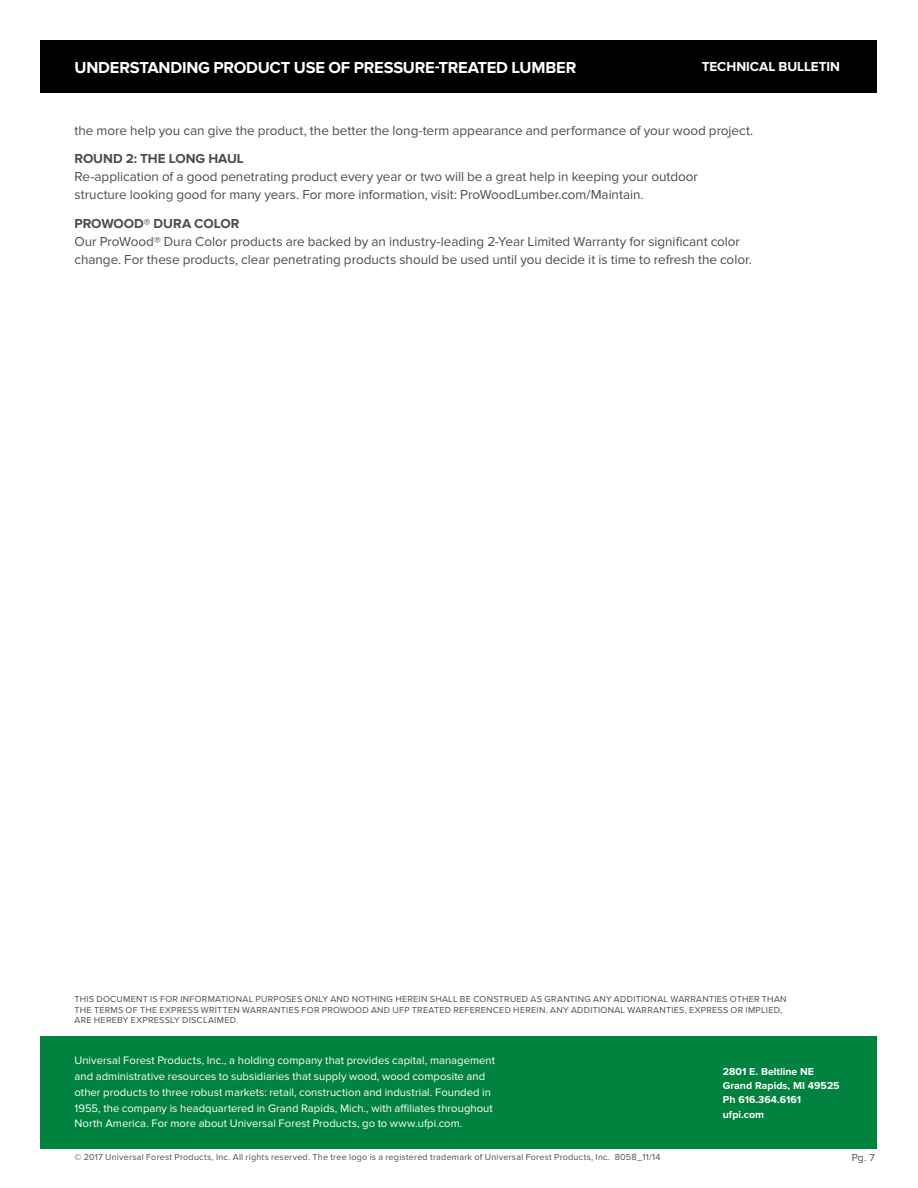
<style>
.page{position:relative;width:918px;height:1188px;background:#fff}
.page>*{position:absolute;margin:0;border:0;box-sizing:border-box;transform-origin:0 0}
.t1{font:700 16.5px "Proxima Nova";letter-spacing:-.015em;color:#fff}
.t2{font:13.5px/18px "Proxima Nova";letter-spacing:-.005em;color:#4d4d4f}
.t3{font:700 13.5px "Proxima Nova";letter-spacing:-.005em;color:#4d4d4f}
.t4{font:700 13.5px "Proxima Nova";color:#fff}
.t5{font:11.25px/15.8px "Proxima Nova";letter-spacing:.005em;color:#fff}
.t6{font:700 10.5px/14.2px "Proxima Nova";color:#fff}
.t7{font:10.5px "Proxima Nova";color:#4d4d4f}
.t8{font:9px/10.5px "Proxima Nova";letter-spacing:.03em;color:#4d4d4f}
</style>
<div class="page">
<div style="left:40px;top:40px;width:838px;height:53px;background:#000"></div>
<div style="left:40px;top:1036px;width:838px;height:112px;background:#00833e"></div>
<p class="t1" style="left:74px;top:58px;width:503px">UNDERSTANDING PRODUCT USE OF PRESSURE-TREATED LUMBER</p>
<p class="t4" style="left:702px;top:59px;width:140px">TECHNICAL BULLETIN</p>
<p class="t2" style="left:74px;top:121px;width:680px">the more help you can give the product, the better the long-term appearance and performance of your wood project.</p>
<p class="t3" style="left:74px;top:151px;width:171px">ROUND 2: THE LONG HAUL</p>
<p class="t2" style="left:74px;top:168px;width:625px">Re-application of a good penetrating product every year or two will be a great help in keeping your outdoor structure looking good for many years. For more information, visit: ProWoodLumber.com/Maintain.</p>
<p class="t3" style="left:74px;top:215px;width:166px">PROWOOD® DURA COLOR</p>
<p class="t2" style="left:74px;top:232px;width:679px">Our ProWood® Dura Color products are backed by an industry-leading 2-Year Limited Warranty for significant color change. For these products, clear penetrating products should be used until you decide it is time to refresh the color.</p>
<p class="t8" style="left:74px;top:994px;width:714px">THIS DOCUMENT IS FOR INFORMATIONAL PURPOSES ONLY AND NOTHING HEREIN SHALL BE CONSTRUED AS GRANTING ANY ADDITIONAL WARRANTIES OTHER THAN<br>THE TERMS OF THE EXPRESS WRITTEN WARRANTIES FOR PROWOOD AND UFP TREATED REFERENCED HEREIN. ANY ADDITIONAL WARRANTIES, EXPRESS OR IMPLIED,<br>ARE HEREBY EXPRESSLY DISCLAIMED.</p>
<p class="t5" style="left:74px;top:1053px;width:422px">Universal Forest Products, Inc., a holding company that provides capital, management and administrative resources to subsidiaries that supply wood, wood composite and other products to three robust markets: retail, construction and industrial. Founded in 1955, the company is headquartered in Grand Rapids, Mich., with affiliates throughout North America. For more about Universal Forest Products, go to www.ufpi.com.</p>
<p class="t6" style="left:723px;top:1064px;width:118px">2801 E. Beltline NE<br>Grand Rapids, MI 49525<br>Ph 616.364.6161 ufpi.com</p>
<p class="t8" style="left:74px;top:1152px;width:587px">© 2017 Universal Forest Products, Inc. All rights reserved. The tree logo is a registered trademark of Universal Forest Products, Inc. 8058_11/14</p>
<p class="t7" style="left:852px;top:1152px;width:25px">Pg. 7</p>
</div>
